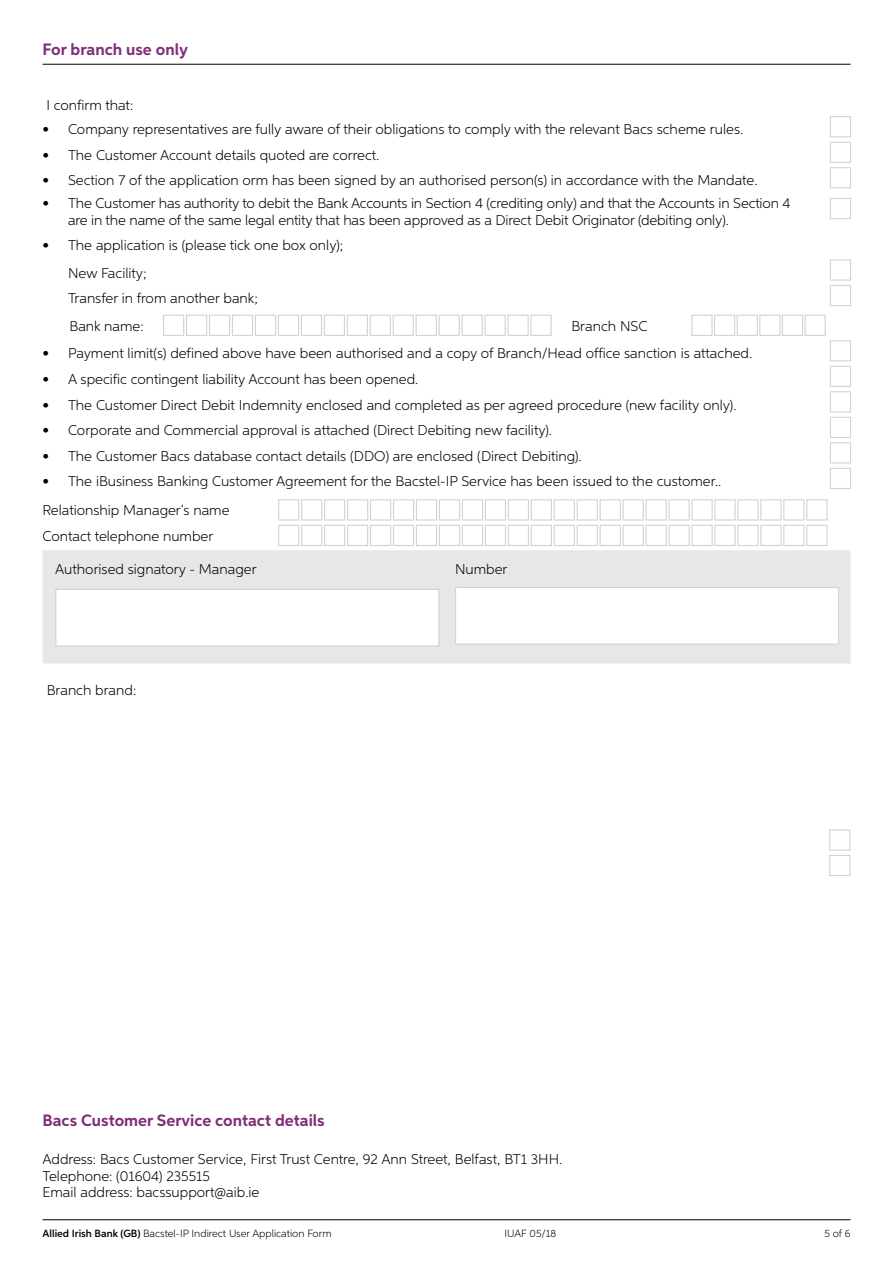
<style>
.page{position:relative;width:893px;height:1263px;background:#fff}
.page>*{position:absolute;margin:0;border:0;box-sizing:border-box;transform-origin:0 0}
.t1{font:700 16.5px "Aspira";color:#812e7a}
.t2{font:300 14.25px/16.5px "Aspira";color:#000}
.t3{font:300 10.5px "Aspira";color:#000}
.s1{font-weight:600}
</style>
<div class="page">
<hr style="left:43px;top:1219px;width:807px;height:1px;background:#000">
<hr style="left:43px;top:64px;width:807px;height:1px;background:#000">
<div style="left:830px;top:116px;width:21px;height:21px;border:1px solid #d1d3d4"></div>
<div style="left:830px;top:142px;width:21px;height:21px;border:1px solid #d1d3d4"></div>
<div style="left:830px;top:167px;width:21px;height:21px;border:1px solid #d1d3d4"></div>
<div style="left:830px;top:198px;width:21px;height:21px;border:1px solid #d1d3d4"></div>
<div style="left:830px;top:259px;width:21px;height:22px;border:1px solid #d1d3d4"></div>
<div style="left:830px;top:285px;width:21px;height:21px;border:1px solid #d1d3d4"></div>
<div style="left:163px;top:315px;width:21px;height:21px;border:1px solid #d1d3d4"></div>
<div style="left:186px;top:315px;width:21px;height:21px;border:1px solid #d1d3d4"></div>
<div style="left:209px;top:315px;width:21px;height:21px;border:1px solid #d1d3d4"></div>
<div style="left:232px;top:315px;width:21px;height:21px;border:1px solid #d1d3d4"></div>
<div style="left:255px;top:315px;width:21px;height:21px;border:1px solid #d1d3d4"></div>
<div style="left:278px;top:315px;width:21px;height:21px;border:1px solid #d1d3d4"></div>
<div style="left:301px;top:315px;width:21px;height:21px;border:1px solid #d1d3d4"></div>
<div style="left:324px;top:315px;width:21px;height:21px;border:1px solid #d1d3d4"></div>
<div style="left:347px;top:315px;width:21px;height:21px;border:1px solid #d1d3d4"></div>
<div style="left:370px;top:315px;width:21px;height:21px;border:1px solid #d1d3d4"></div>
<div style="left:393px;top:315px;width:21px;height:21px;border:1px solid #d1d3d4"></div>
<div style="left:416px;top:315px;width:21px;height:21px;border:1px solid #d1d3d4"></div>
<div style="left:439px;top:315px;width:21px;height:21px;border:1px solid #d1d3d4"></div>
<div style="left:461px;top:315px;width:22px;height:21px;border:1px solid #d1d3d4"></div>
<div style="left:484px;top:315px;width:22px;height:21px;border:1px solid #d1d3d4"></div>
<div style="left:530px;top:315px;width:22px;height:21px;border:1px solid #d1d3d4"></div>
<div style="left:507px;top:315px;width:22px;height:21px;border:1px solid #d1d3d4"></div>
<div style="left:691px;top:315px;width:22px;height:21px;background:#fff;border:1px solid #d1d3d4"></div>
<div style="left:714px;top:315px;width:21px;height:21px;background:#fff;border:1px solid #d1d3d4"></div>
<div style="left:737px;top:315px;width:21px;height:21px;background:#fff;border:1px solid #d1d3d4"></div>
<div style="left:759px;top:315px;width:21px;height:21px;background:#fff;border:1px solid #d1d3d4"></div>
<div style="left:782px;top:315px;width:21px;height:21px;background:#fff;border:1px solid #d1d3d4"></div>
<div style="left:804px;top:315px;width:22px;height:21px;background:#fff;border:1px solid #d1d3d4"></div>
<div style="left:830px;top:340px;width:21px;height:21px;border:1px solid #d1d3d4"></div>
<div style="left:830px;top:366px;width:21px;height:21px;border:1px solid #d1d3d4"></div>
<div style="left:830px;top:391px;width:21px;height:21px;border:1px solid #d1d3d4"></div>
<div style="left:830px;top:417px;width:21px;height:21px;border:1px solid #d1d3d4"></div>
<div style="left:830px;top:442px;width:21px;height:21px;border:1px solid #d1d3d4"></div>
<div style="left:830px;top:468px;width:21px;height:21px;border:1px solid #d1d3d4"></div>
<div style="left:278px;top:499px;width:21px;height:21px;border:1px solid #d1d3d4"></div>
<div style="left:301px;top:499px;width:21px;height:21px;border:1px solid #d1d3d4"></div>
<div style="left:324px;top:499px;width:21px;height:21px;border:1px solid #d1d3d4"></div>
<div style="left:347px;top:499px;width:21px;height:21px;border:1px solid #d1d3d4"></div>
<div style="left:370px;top:499px;width:21px;height:21px;border:1px solid #d1d3d4"></div>
<div style="left:393px;top:499px;width:21px;height:21px;border:1px solid #d1d3d4"></div>
<div style="left:416px;top:499px;width:21px;height:21px;border:1px solid #d1d3d4"></div>
<div style="left:439px;top:499px;width:21px;height:21px;border:1px solid #d1d3d4"></div>
<div style="left:462px;top:499px;width:21px;height:21px;border:1px solid #d1d3d4"></div>
<div style="left:691px;top:499px;width:22px;height:21px;border:1px solid #d1d3d4"></div>
<div style="left:485px;top:499px;width:21px;height:21px;border:1px solid #d1d3d4"></div>
<div style="left:714px;top:499px;width:22px;height:21px;border:1px solid #d1d3d4"></div>
<div style="left:508px;top:499px;width:21px;height:21px;border:1px solid #d1d3d4"></div>
<div style="left:737px;top:499px;width:22px;height:21px;border:1px solid #d1d3d4"></div>
<div style="left:531px;top:499px;width:21px;height:21px;border:1px solid #d1d3d4"></div>
<div style="left:760px;top:499px;width:22px;height:21px;border:1px solid #d1d3d4"></div>
<div style="left:554px;top:499px;width:21px;height:21px;border:1px solid #d1d3d4"></div>
<div style="left:783px;top:499px;width:21px;height:21px;border:1px solid #d1d3d4"></div>
<div style="left:577px;top:499px;width:21px;height:21px;border:1px solid #d1d3d4"></div>
<div style="left:806px;top:499px;width:21px;height:21px;border:1px solid #d1d3d4"></div>
<div style="left:600px;top:499px;width:21px;height:21px;border:1px solid #d1d3d4"></div>
<div style="left:645px;top:499px;width:22px;height:21px;border:1px solid #d1d3d4"></div>
<div style="left:622px;top:499px;width:22px;height:21px;border:1px solid #d1d3d4"></div>
<div style="left:668px;top:499px;width:22px;height:21px;border:1px solid #d1d3d4"></div>
<div style="left:278px;top:525px;width:21px;height:21px;border:1px solid #d1d3d4"></div>
<div style="left:301px;top:525px;width:21px;height:21px;border:1px solid #d1d3d4"></div>
<div style="left:324px;top:525px;width:21px;height:21px;border:1px solid #d1d3d4"></div>
<div style="left:347px;top:525px;width:21px;height:21px;border:1px solid #d1d3d4"></div>
<div style="left:370px;top:525px;width:21px;height:21px;border:1px solid #d1d3d4"></div>
<div style="left:393px;top:525px;width:21px;height:21px;border:1px solid #d1d3d4"></div>
<div style="left:416px;top:525px;width:21px;height:21px;border:1px solid #d1d3d4"></div>
<div style="left:439px;top:525px;width:21px;height:21px;border:1px solid #d1d3d4"></div>
<div style="left:462px;top:525px;width:21px;height:21px;border:1px solid #d1d3d4"></div>
<div style="left:691px;top:525px;width:22px;height:21px;border:1px solid #d1d3d4"></div>
<div style="left:485px;top:525px;width:21px;height:21px;border:1px solid #d1d3d4"></div>
<div style="left:714px;top:525px;width:22px;height:21px;border:1px solid #d1d3d4"></div>
<div style="left:508px;top:525px;width:21px;height:21px;border:1px solid #d1d3d4"></div>
<div style="left:737px;top:525px;width:22px;height:21px;border:1px solid #d1d3d4"></div>
<div style="left:531px;top:525px;width:21px;height:21px;border:1px solid #d1d3d4"></div>
<div style="left:760px;top:525px;width:22px;height:21px;border:1px solid #d1d3d4"></div>
<div style="left:554px;top:525px;width:21px;height:21px;border:1px solid #d1d3d4"></div>
<div style="left:783px;top:525px;width:21px;height:21px;border:1px solid #d1d3d4"></div>
<div style="left:577px;top:525px;width:21px;height:21px;border:1px solid #d1d3d4"></div>
<div style="left:806px;top:525px;width:21px;height:21px;border:1px solid #d1d3d4"></div>
<div style="left:600px;top:525px;width:21px;height:21px;border:1px solid #d1d3d4"></div>
<div style="left:645px;top:525px;width:22px;height:21px;border:1px solid #d1d3d4"></div>
<div style="left:622px;top:525px;width:22px;height:21px;border:1px solid #d1d3d4"></div>
<div style="left:668px;top:525px;width:22px;height:21px;border:1px solid #d1d3d4"></div>
<div style="left:43px;top:550px;width:807px;height:113px;background:#e6e7e8"></div>
<div style="left:55px;top:589px;width:384px;height:57px;background:#fff;border:1px solid #d1d3d4"></div>
<div style="left:455px;top:587px;width:384px;height:58px;background:#fff;border:1px solid #d1d3d4"></div>
<div style="left:829px;top:829px;width:21px;height:22px;border:1px solid #d1d3d4"></div>
<div style="left:829px;top:855px;width:21px;height:21px;border:1px solid #d1d3d4"></div>
<p class="t1" style="left:43px;top:40px;width:147px">For branch use only</p>
<p class="t2" style="left:46px;top:97px;width:88px">I confirm that:</p>
<p class="t2" style="left:43px;top:121px;width:702px">• Company representatives are fully aware of their obligations to comply with the relevant Bacs scheme rules.</p>
<p class="t2" style="left:43px;top:146px;width:338px">• The Customer Account details quoted are correct.</p>
<p class="t2" style="left:43px;top:172px;width:716px">• Section 7 of the application orm has been signed by an authorised person(s) in accordance with the Mandate.</p>
<p class="t2" style="left:68px;top:194px;width:724px;text-indent:-26px">• The Customer has authority to debit the Bank Accounts in Section 4 (crediting only) and that the Accounts in Section 4 are in the name of the same legal entity that has been approved as a Direct Debit Originator (debiting only).</p>
<p class="t2" style="left:68px;top:230px;width:277px;line-height:28px;text-indent:-26px">• The application is (please tick one box only);<br>New Facility;</p>
<p class="t2" style="left:68px;top:284px;width:191px;line-height:27.6px">Transfer in from another bank;<br>Bank name:</p>
<p class="t2" style="left:571px;top:317px;width:78px">Branch NSC</p>
<p class="t2" style="left:43px;top:345px;width:711px">• Payment limit(s) defined above have been authorised and a copy of Branch/Head office sanction is attached.</p>
<p class="t2" style="left:43px;top:370px;width:377px">• A specific contingent liability Account has been opened.</p>
<p class="t2" style="left:43px;top:396px;width:695px">• The Customer Direct Debit Indemnity enclosed and completed as per agreed procedure (new facility only).</p>
<p class="t2" style="left:43px;top:422px;width:511px">• Corporate and Commercial approval is attached (Direct Debiting new facility).</p>
<p class="t2" style="left:43px;top:447px;width:541px">• The Customer Bacs database contact details (DDO) are enclosed (Direct Debiting).</p>
<p class="t2" style="left:43px;top:466px;width:680px;line-height:29.4px">• The iBusiness Banking Customer Agreement for the Bacstel-IP Service has been issued to the customer..<br>Relationship Manager’s name</p>
<p class="t2" style="left:43px;top:527px;width:172px">Contact telephone number</p>
<p class="t2" style="left:55px;top:561px;width:203px">Authorised signatory - Manager</p>
<p class="t2" style="left:455px;top:561px;width:54px">Number</p>
<p class="t2" style="left:47px;top:682px;width:91px">Branch brand:</p>
<p class="t1" style="left:43px;top:1110px;width:284px">Bacs Customer Service contact details</p>
<p class="t2" style="left:43px;top:1150px;width:521px">Address: Bacs Customer Service, First Trust Centre, 92 Ann Street, Belfast, BT1 3HH.<br>Telephone: (01604) 235515<br>Email address: bacssupport@aib.ie</p>
<p class="t3" style="left:43px;top:1227px;width:291px"><span class="s1">Allied Irish Bank (GB)</span> Bacstel-IP Indirect User Application Form</p>
<p class="t3" style="left:505px;top:1227px;width:53px">IUAF 05/18</p>
<p class="t3" style="left:824px;top:1227px;width:28px">5 of 6</p>
</div>
